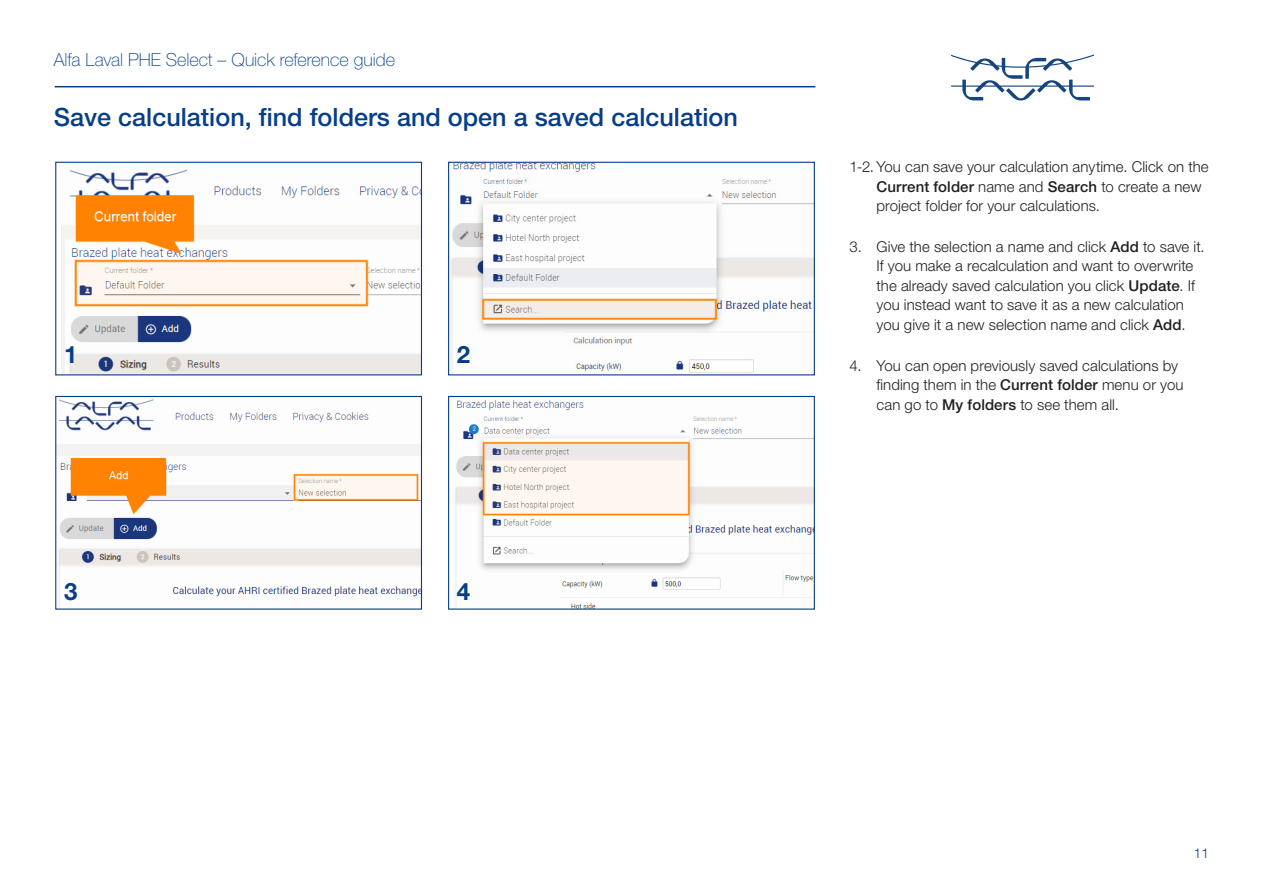
<style>
.page{position:relative;width:1263px;height:893px;background:#fff}
.page>*{position:absolute;margin:0;border:0;box-sizing:border-box;transform-origin:0 0}
.t1{font:500 25.2px "Helvetica Neue LT Std";color:#073e88}
.t2{font:700 24px "Helvetica Neue LT Std";color:#073e88}
.t3{font:100 18px "Helvetica Neue LT Std";letter-spacing:-.005em;color:#073e88}
.t4{font:300 15px/19.5px "Helvetica Neue LT Std";letter-spacing:.005em;color:#231f20}
.t5{font:300 13.5px "Helvetica Neue LT Std";color:#073e88}
.s1{font-weight:500}
</style>
<div class="page">
<svg style="left:951px;top:54px;width:143px;height:46px"></svg>
<img style="left:455px;top:400px;width:358px;height:208px">
<div style="left:448px;top:396px;width:367px;height:214px;border:1px solid #073e88"></div>
<img style="left:61px;top:169px;width:359px;height:204px">
<div style="left:55px;top:162px;width:367px;height:213px;border:1px solid #073e88"></div>
<img style="left:57px;top:399px;width:363px;height:209px">
<div style="left:55px;top:396px;width:367px;height:214px;border:1px solid #073e88"></div>
<img style="left:451px;top:164px;width:362px;height:209px">
<div style="left:448px;top:162px;width:367px;height:213px;border:1px solid #073e88"></div>
<hr style="left:55px;top:86px;width:760px;height:1px;background:#073e88">
<p class="t3" style="left:54px;top:50px;width:343px">Alfa Laval PHE Select – Quick reference guide</p>
<p class="t1" style="left:54px;top:102px;width:686px">Save calculation, find folders and open a saved calculation</p>
<p class="t2" style="left:64px;top:340px;width:15px">1</p>
<p class="t2" style="left:64px;top:576px;width:15px">3</p>
<p class="t2" style="left:457px;top:340px;width:15px">2</p>
<p class="t2" style="left:457px;top:576px;width:15px">4</p>
<p class="t4" style="left:876px;top:157px;width:334px;text-indent:-27px">1-2. You can save your calculation anytime. Click on the<br><span class="s1">Current folder</span> name and <span class="s1">Search</span> to create a new project folder for your calculations.</p>
<p class="t4" style="left:876px;top:236px;width:330px;text-indent:-27px">3. Give the selection a name and click <span class="s1">Add</span> to save it.<br>If you make a recalculation and want to overwrite the already saved calculation you click <span class="s1">Update</span>. If you instead want to save it as a new calculation you give it a new selection name and click <span class="s1">Add</span>.</p>
<p class="t4" style="left:876px;top:355px;width:309px;text-indent:-27px">4. You can open previously saved calculations by finding them in the <span class="s1">Current folder</span> menu or you can go to <span class="s1">My folders</span> to see them all.</p>
<p class="t5" style="left:1194px;top:845px;width:17px">11</p>
</div>
